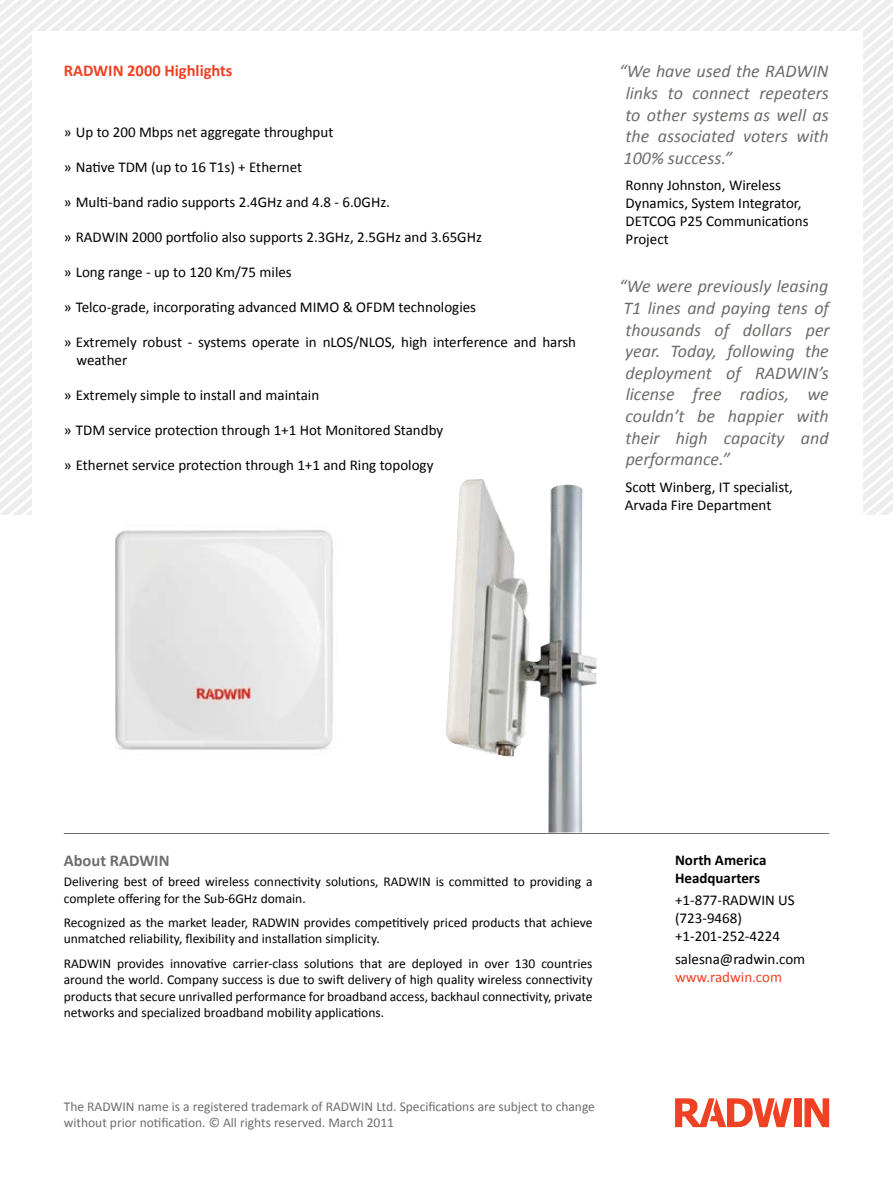
<style>
.page{position:relative;width:893px;height:1191px;background:#fff}
.page>*{position:absolute;margin:0;border:0;box-sizing:border-box;transform-origin:0 0}
.t1{font:italic 18px/21.6px "Calibri";color:#6d6e6b;text-align:justify}
.t2{font:700 16.5px "Calibri";color:#ef4123}
.t3{font:700 16.5px "Calibri";color:#6d6e71}
.t4{font:15px/18px "Calibri";color:#000}
.t5{font:700 15px/18px "Calibri";color:#000}
.t6{font:15px "Calibri";color:#ef4123}
.t7{font:13.5px/16.2px "Calibri";color:#000}
.t8{font:13.5px/16.2px "Calibri";color:#6d6e6b}
</style>
<div class="page">
<svg style="left:0;top:0;width:893px;height:514px"></svg>
<div style="left:32px;top:31px;width:830px;height:951px;background:#fff"></div>
<div style="left:794px;top:1098px;width:7px;height:29px;background:#ef4123"></div>
<svg style="left:804px;top:1098px;width:25px;height:29px"></svg>
<svg style="left:675px;top:1098px;width:117px;height:29px"></svg>
<img style="left:446px;top:479px;width:151px;height:353px">
<hr style="left:64px;top:833px;width:765px;height:1px;background:#6d6e71">
<img style="left:115px;top:530px;width:218px;height:220px">
<p class="t2" style="left:64px;top:60px;width:170px">RADWIN 2000 Highlights</p>
<p class="t4" style="left:64px;top:122px;width:271px">» Up to 200 Mbps net aggregate throughput</p>
<p class="t4" style="left:64px;top:157px;width:240px">» Native TDM (up to 16 T1s) + Ethernet</p>
<p class="t4" style="left:64px;top:192px;width:328px">» Multi-band radio supports 2.4GHz and 4.8 - 6.0GHz.</p>
<p class="t4" style="left:64px;top:227px;width:420px">» RADWIN 2000 portfolio also supports 2.3GHz, 2.5GHz and 3.65GHz</p>
<p class="t4" style="left:64px;top:262px;width:229px">» Long range - up to 120 Km/75 miles</p>
<p class="t4" style="left:64px;top:297px;width:414px">» Telco-grade, incorporating advanced MIMO &amp; OFDM technologies</p>
<p class="t4" style="left:77px;top:332px;width:501px;text-indent:-13px">» Extremely robust - systems operate in nLOS/NLOS, high interference and harsh weather</p>
<p class="t4" style="left:64px;top:385px;width:257px">» Extremely simple to install and maintain</p>
<p class="t4" style="left:64px;top:420px;width:381px">» TDM service protection through 1+1 Hot Monitored Standby</p>
<p class="t4" style="left:64px;top:455px;width:371px">» Ethernet service protection through 1+1 and Ring topology</p>
<p class="t1" style="left:619px;top:60px;width:211px">“We have used the RADWIN links to connect repeaters to other systems as well as the associated voters with 100% success.”</p>
<p class="t4" style="left:626px;top:175px;width:184px">Ronny Johnston, Wireless<br>Dynamics, System Integrator,<br>DETCOG P25 Communications<br>Project</p>
<p class="t1" style="left:619px;top:275px;width:212px">“We were previously leasing T1 lines and paying tens of thousands of dollars per year. Today, following the deployment of RADWIN’s license free radios, we couldn’t be happier with their high capacity and performance.”</p>
<p class="t4" style="left:625px;top:477px;width:170px">Scott Winberg, IT specialist,<br>Arvada Fire Department</p>
<p class="t3" style="left:64px;top:850px;width:107px">About RADWIN</p>
<p class="t7" style="left:64px;top:873px;width:530px">Delivering best of breed wireless connectivity solutions, RADWIN is committed to providing a complete offering for the Sub-6GHz domain.</p>
<p class="t7" style="left:64px;top:914px;width:530px">Recognized as the market leader, RADWIN provides competitively priced products that achieve unmatched reliability, flexibility and installation simplicity.</p>
<p class="t7" style="left:64px;top:955px;width:530px;text-align:justify">RADWIN provides innovative carrier-class solutions that are deployed in over 130 countries around the world. Company success is due to swift delivery of high quality wireless connectivity products that secure unrivalled performance for broadband access, backhaul connectivity, private networks and specialized broadband mobility applications.</p>
<p class="t8" style="left:64px;top:1097px;width:533px">The RADWIN name is a registered trademark of RADWIN Ltd. Specifications are subject to change without prior notification. © All rights reserved. March 2011</p>
<p class="t5" style="left:675px;top:850px;width:93px">North America<br>Headquarters</p>
<p class="t4" style="left:675px;top:890px;width:121px">+1-877-RADWIN US (723-9468) +1-201-252-4224</p>
<p class="t4" style="left:675px;top:949px;width:132px">salesna@radwin.com</p>
<p class="t6" style="left:675px;top:967px;width:109px">www.radwin.com</p>
</div>
